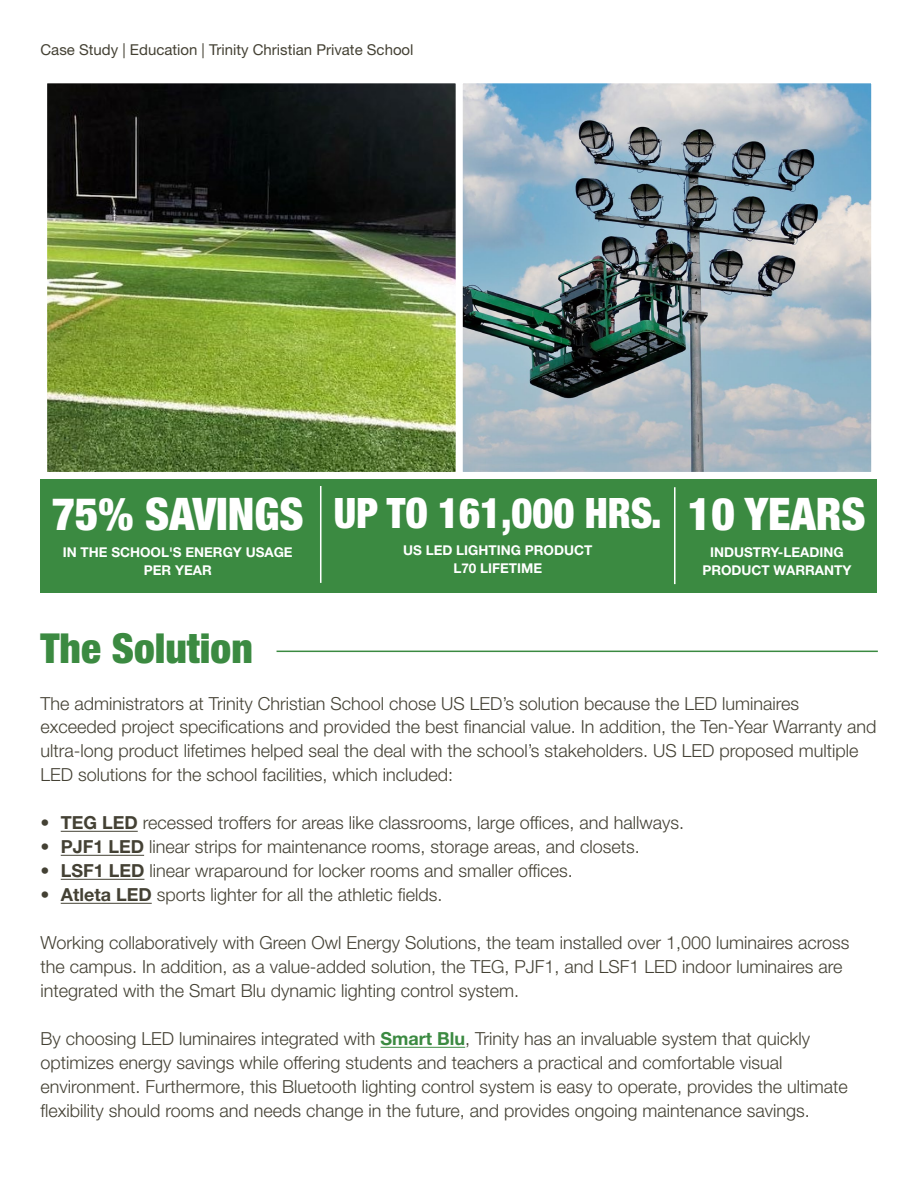
<style>
.page{position:relative;width:918px;height:1188px;background:#fff}
.page>*{position:absolute;margin:0;border:0;box-sizing:border-box;transform-origin:0 0}
.t1{font:900 condensed 45px "Helvetica Neue LT Std";color:#fff}
.t2{font:900 condensed 42px "Helvetica Neue LT Std";color:#fff;scale:.96 1}
.t3{font:900 condensed 41.4px "Helvetica Neue LT Std";color:#3b8a41}
.t4{font:300 18px/24px "Helvetica Neue LT Std";color:#444134}
.t5{font:15px "Helvetica Neue LT Std";color:#444134}
.t6{font:700 13.5px/18px "Helvetica Neue LT Std";color:#fff;text-align:center}
.s1{font-weight:700}
.s2{font-weight:700;color:#3b8a41}
</style>
<div class="page">
<hr style="left:61px;top:831px;width:77px;height:1px;background:#444134">
<hr style="left:61px;top:855px;width:83px;height:1px;background:#444134">
<hr style="left:61px;top:879px;width:83px;height:1px;background:#444134">
<hr style="left:61px;top:903px;width:91px;height:1px;background:#444134">
<hr style="left:381px;top:1047px;width:84px;height:1px;background:#3b8a41">
<hr style="left:277px;top:651px;width:601px;height:1px;background:#3b8a41">
<img style="left:48px;top:85px;width:822px;height:386px">
<div style="left:456px;top:77px;width:422px;height:402px;border:7px solid #fff"></div>
<div style="left:40px;top:77px;width:422px;height:402px;border:7px solid #fff"></div>
<div style="left:40px;top:479px;width:837px;height:113px;background:#3b8a41"></div>
<hr style="left:320px;top:486px;width:2px;height:97px;background:#fff">
<hr style="left:674px;top:487px;width:2px;height:97px;background:#fff">
<p class="t5" style="left:40px;top:40px;width:375px">Case Study | Education | Trinity Christian Private School</p>
<h1 class="t1" style="left:52px;top:486px;width:253px">75% SAVINGS</h1>
<p class="t6" style="left:63px;top:543px;width:231px">IN THE SCHOOL'S ENERGY USAGE<br>PER YEAR</p>
<h2 class="t2" style="left:334px;top:487px;width:343px">UP TO 161,000 HRS.</h2>
<p class="t6" style="left:403px;top:541px;width:191px">US LED LIGHTING PRODUCT<br>L70 LIFETIME</p>
<h1 class="t1" style="left:688px;top:486px;width:179px">10 YEARS</h1>
<p class="t6" style="left:702px;top:543px;width:151px">INDUSTRY-LEADING<br>PRODUCT WARRANTY</p>
<h3 class="t3" style="left:40px;top:623px;width:214px">The Solution</h3>
<p class="t4" style="left:40px;top:691px;width:837px">The administrators at Trinity Christian School chose US LED’s solution because the LED luminaires exceeded project specifications and provided the best financial value. In addition, the Ten-Year Warranty and ultra-long product lifetimes helped seal the deal with the school’s stakeholders. US LED proposed multiple LED solutions for the school facilities, which included:</p>
<p class="t4" style="left:40px;top:811px;width:645px"><span class="s1">• TEG LED</span> recessed troffers for areas like classrooms, large offices, and hallways.</p>
<p class="t4" style="left:40px;top:835px;width:601px"><span class="s1">• PJF1 LED</span> linear strips for maintenance rooms, storage areas, and closets.</p>
<p class="t4" style="left:40px;top:859px;width:534px"><span class="s1">• LSF1 LED</span> linear wraparound for locker rooms and smaller offices.</p>
<p class="t4" style="left:40px;top:883px;width:403px"><span class="s1">• Atleta LED</span> sports lighter for all the athletic fields.</p>
<p class="t4" style="left:40px;top:931px;width:810px">Working collaboratively with Green Owl Energy Solutions, the team installed over 1,000 luminaires across the campus. In addition, as a value-added solution, the TEG, PJF1, and LSF1 LED indoor luminaires are integrated with the Smart Blu dynamic lighting control system.</p>
<p class="t4" style="left:40px;top:1027px;width:809px">By choosing LED luminaires integrated with <span class="s2">Smart Blu</span>, Trinity has an invaluable system that quickly optimizes energy savings while offering students and teachers a practical and comfortable visual environment. Furthermore, this Bluetooth lighting control system is easy to operate, provides the ultimate flexibility should rooms and needs change in the future, and provides ongoing maintenance savings.</p>
</div>
